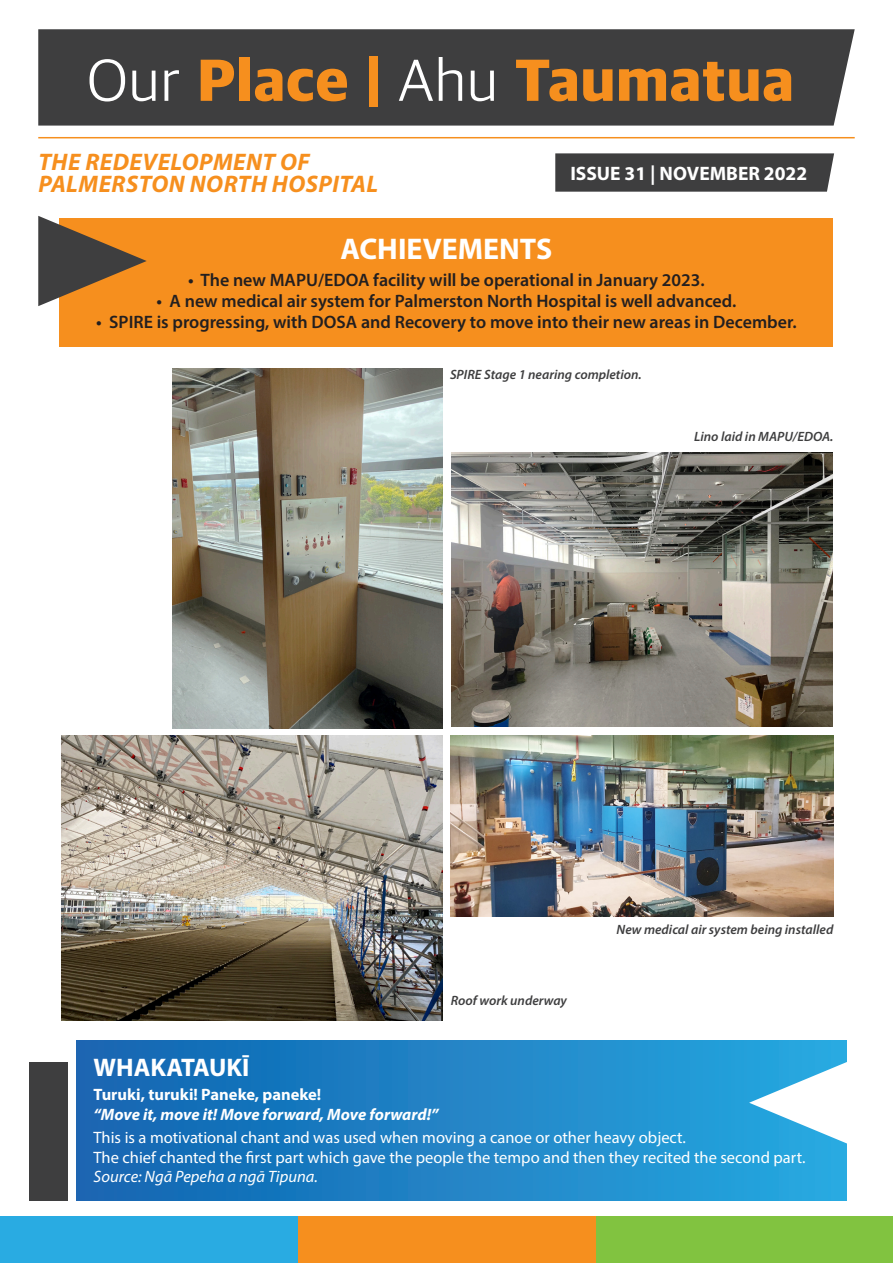
<style>
.page{position:relative;width:893px;height:1263px;background:#fff}
.page>*{position:absolute;margin:0;border:0;box-sizing:border-box;transform-origin:0 0}
.t1{font:800 61.2px "Apple SD Gothic Neo";color:#f68f1e}
.t2{font:700 30px "Myriad Pro";color:#fff}
.t3{font:700 25.5px "Myriad Pro";color:#fff}
.t4{font:italic 700 24px/22.5px "Myriad Pro";letter-spacing:.02em;color:#f68f1e}
.t5{font:700 19.5px "Myriad Pro";color:#fff}
.t6{font:600 18px "Myriad Pro";color:#231f20}
.t7{font:16.5px/19.5px "Myriad Pro";color:#fff}
.t8{font:italic 700 16.5px "Myriad Pro";color:#fff}
.t9{font:700 16.5px "Myriad Pro";color:#fff}
.t10{font:italic 16.5px "Myriad Pro";color:#fff}
.t11{font:italic 600 13.5px "Myriad Pro";color:#3e3e3f}
.s1{font-weight:300;color:#fff}
</style>
<div class="page">
<div style="left:0;top:1216px;width:298px;height:47px;background:#29abe2"></div>
<div style="left:298px;top:1216px;width:298px;height:47px;background:#f68f1e"></div>
<div style="left:596px;top:1216px;width:297px;height:47px;background:#81c340"></div>
<div style="left:555px;top:153px;width:279px;height:39px;background:#3e3e3f"></div>
<div style="left:38px;top:29px;width:817px;height:97px;background:#3e3e3f"></div>
<hr style="left:38px;top:137px;width:817px;height:1px;background:#f68f1e">
<div style="left:59px;top:218px;width:774px;height:129px;background:#f68f1e"></div>
<div style="left:77px;top:1040px;width:769px;height:160px;background:linear-gradient(to right,#1463b0,#29a9e0)"></div>
<div style="left:30px;top:1062px;width:38px;height:138px;background:#3e3e3f"></div>
<svg style="left:38px;top:216px;width:109px;height:90px"></svg>
<svg style="left:749px;top:1057px;width:98px;height:91px"></svg>
<img style="left:173px;top:369px;width:269px;height:359px">
<img style="left:451px;top:736px;width:382px;height:181px">
<img style="left:61px;top:735px;width:381px;height:286px">
<img style="left:452px;top:452px;width:381px;height:274px">
<h1 class="t1" style="left:87px;top:48px;width:709px"><span class="s1">Our</span> Place | <span class="s1">Ahu</span> Taumatua</h1>
<h3 class="t4" style="left:39px;top:150px;width:341px">THE REDEVELOPMENT OF<br>PALMERSTON NORTH HOSPITAL</h3>
<p class="t5" style="left:570px;top:161px;width:238px">ISSUE 31 | NOVEMBER 2022</p>
<h2 class="t2" style="left:341px;top:229px;width:213px">ACHIEVEMENTS</h2>
<p class="t6" style="left:188px;top:269px;width:518px">• The new MAPU/EDOA facility will be operational in January 2023.</p>
<p class="t6" style="left:156px;top:290px;width:581px">• A new medical air system for Palmerston North Hospital is well advanced.</p>
<p class="t6" style="left:96px;top:311px;width:702px">• SPIRE is progressing, with DOSA and Recovery to move into their new areas in December.</p>
<p class="t11" style="left:450px;top:366px;width:193px">SPIRE Stage 1 nearing completion.</p>
<p class="t11" style="left:694px;top:428px;width:141px">Lino laid in MAPU/EDOA.</p>
<p class="t11" style="left:451px;top:992px;width:118px">Roof work underway</p>
<p class="t11" style="left:617px;top:921px;width:218px">New medical air system being installed</p>
<h3 class="t3" style="left:94px;top:1051px;width:157px">WHAKATAUKĪ</h3>
<p class="t9" style="left:94px;top:1084px;width:229px">Turuki, turuki! Paneke, paneke!</p>
<p class="t8" style="left:94px;top:1103px;width:347px">“Move it, move it! Move forward, Move forward!”</p>
<p class="t7" style="left:94px;top:1128px;width:713px">This is a motivational chant and was used when moving a canoe or other heavy object.<br>The chief chanted the first part which gave the people the tempo and then they recited the second part.</p>
<p class="t10" style="left:94px;top:1166px;width:226px">Source: Ngā Pepeha a ngā Tipuna.</p>
</div>
